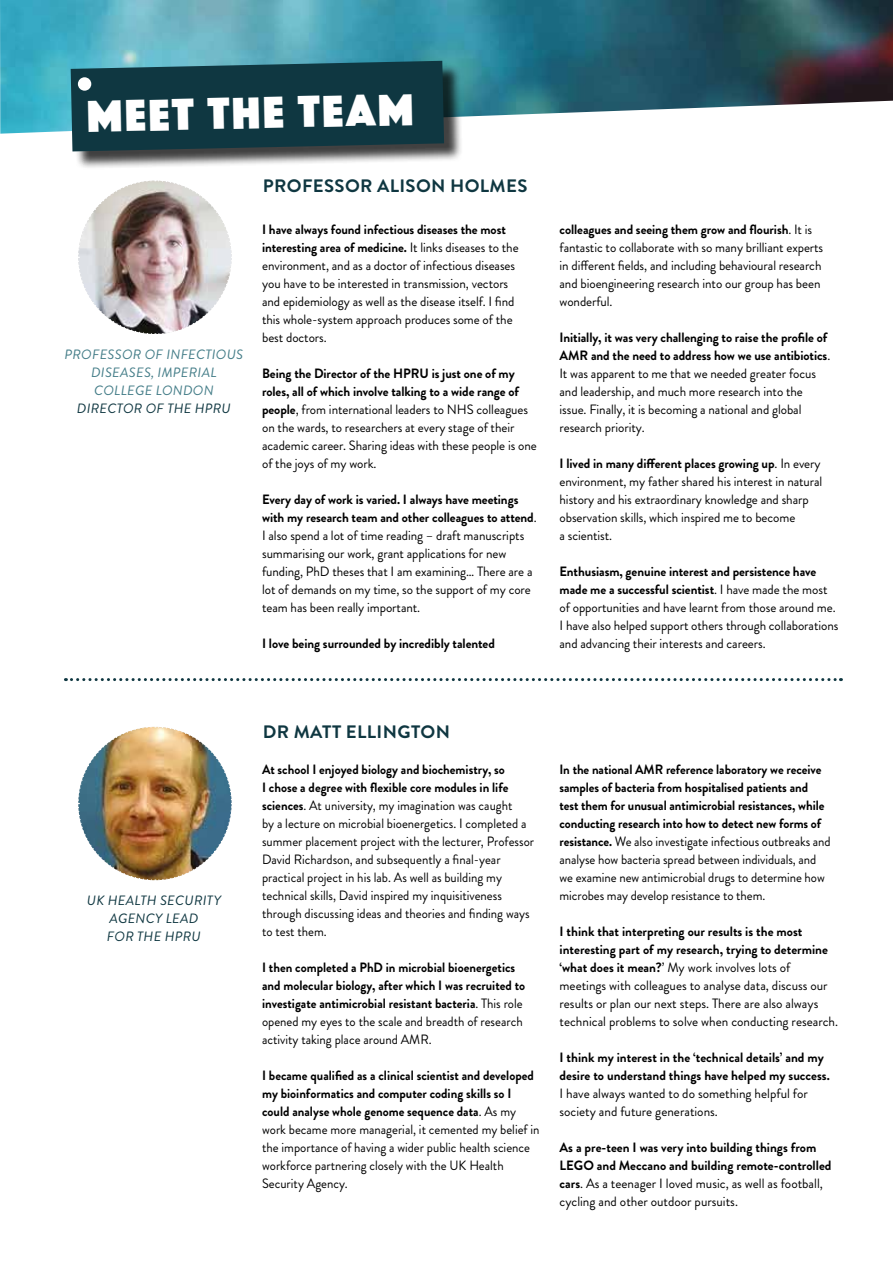
<style>
.page{position:relative;width:893px;height:1263px;background:#fff}
.page>*{position:absolute;margin:0;border:0;box-sizing:border-box;transform-origin:0 0}
.t1{font:46.5px "Phosphate Solid";color:#fff}
.t2{font:700 18px "Brandon Grotesque";letter-spacing:.02em;color:#0f3741}
.t3{font:13.5px/18px "Brandon Grotesque";letter-spacing:-.005em;color:#000}
.t4{font:13.5px/18px "Brandon Grotesque";letter-spacing:-.005em;color:#000;scale:.95 1}
.t5{font:700 13.5px/18px "Brandon Grotesque";color:#000;scale:.95 1}
.t6{font:700 13.5px/18px "Brandon Grotesque";color:#000}
.t7{font:italic 13.5px/18px "Brandon Grotesque";letter-spacing:.02em;color:#0f3741;text-align:center}
.t8{font:italic 13.5px/18px "Brandon Grotesque";letter-spacing:.02em;color:#447d88;text-align:center}
.s1{font-weight:700}
.s2{font-weight:400}
</style>
<div class="page">
<img style="left:2px;top:0;width:891px;height:101px">
<svg style="left:0;top:0;width:2px;height:101px"></svg>
<svg style="left:0;top:101px;width:883px;height:581px"></svg>
<svg style="left:77px;top:179px;width:156px;height:156px"></svg>
<img style="left:78px;top:726px;width:154px;height:155px">
<svg style="left:65px;top:678px;width:776px;height:3px"></svg>
<div style="left:73px;top:63px;width:390px;height:107px;background:#000;opacity:.75"></div>
<svg style="left:71px;top:61px;width:373px;height:90px;background:#143d47"></svg>
<div style="left:78px;top:77px;width:13px;height:14px;background:#fff;border-radius:50%"></div>
<h1 class="t1" style="left:86px;top:83px;width:328px;rotate:-1deg">MEET THE TEAM</h1>
<p class="t8" style="left:65px;top:345px;width:180px">PROFESSOR OF INFECTIOUS<br>DISEASES, IMPERIAL<br>COLLEGE LONDON</p>
<p class="t7" style="left:77px;top:399px;width:155px">DIRECTOR OF THE HPRU</p>
<h2 class="t2" style="left:263px;top:173px;width:266px">PROFESSOR ALISON HOLMES</h2>
<p class="t3" style="left:262px;top:221px;width:258px"><span class="s1">I have always found infectious diseases the most interesting area of medicine.</span> It links diseases to the environment, and as a doctor of infectious diseases you have to be interested in transmission, vectors and epidemiology as well as the disease itself. I find this whole-system approach produces some of the best doctors.</p>
<p class="t3" style="left:262px;top:365px;width:276px"><span class="s1">Being the Director of the HPRU is just one of my roles, all of which involve talking to a wide range of people</span>, from international leaders to NHS colleagues on the wards, to researchers at every stage of their academic career. Sharing ideas with these people is one of the joys of my work.</p>
<p class="t3" style="left:262px;top:491px;width:276px"><span class="s1">Every day of work is varied. I always have meetings with my research team and other colleagues to attend</span>.<br>I also spend a lot of time reading – draft manuscripts summarising our work, grant applications for new funding, PhD theses that I am examining… There are a lot of demands on my time, so the support of my core team has been really important.</p>
<p class="t6" style="left:262px;top:634px;width:234px">I love being surrounded by incredibly talented</p>
<p class="t3" style="left:559px;top:220px;width:265px"><span class="s1">colleagues and seeing them grow and flourish</span>. It is fantastic to collaborate with so many brilliant experts in different fields, and including behavioural research and bioengineering research into our group has been wonderful.</p>
<p class="t3" style="left:559px;top:328px;width:272px"><span class="s1">Initially, it was very challenging to raise the profile of AMR and the need to address how we use antibiotics</span>.<br>It was apparent to me that we needed greater focus and leadership, and much more research into the issue. Finally, it is becoming a national and global research priority.</p>
<p class="t3" style="left:559px;top:454px;width:264px"><span class="s1">I lived in many different places growing up</span>. In every environment, my father shared his interest in natural history and his extraordinary knowledge and sharp observation skills, which inspired me to become<br>a scientist.</p>
<p class="t3" style="left:559px;top:562px;width:280px"><span class="s1">Enthusiasm, genuine interest and persistence have made me a successful scientist</span>. I have made the most of opportunities and have learnt from those around me.<br>I have also helped support others through collaborations and advancing their interests and careers.</p>
<p class="t7" style="left:87px;top:892px;width:136px">UK HEALTH SECURITY<br>AGENCY LEAD<br>FOR THE HPRU</p>
<h2 class="t2" style="left:263px;top:719px;width:189px">DR MATT ELLINGTON</h2>
<p class="t4" style="left:262px;top:761px;width:288px"><span class="s1">At school I enjoyed biology and biochemistry, so<br>I chose a degree with flexible core modules in life sciences</span>. At university, my imagination was caught<br>by a lecture on microbial bioenergetics. I completed a summer placement project with the lecturer, Professor David Richardson, and subsequently a final-year practical project in his lab. As well as building my technical skills, David inspired my inquisitiveness through discussing ideas and theories and finding ways to test them.</p>
<p class="t5" style="left:262px;top:959px;width:278px">I then completed a PhD in microbial bioenergetics and molecular biology, after which I was recruited to investigate antimicrobial resistant bacteria<span class="s2">. This role opened my eyes to the scale and breadth of research activity taking place around AMR.</span></p>
<p class="t4" style="left:262px;top:1067px;width:294px"><span class="s1">I became qualified as a clinical scientist and developed my bioinformatics and computer coding skills so I could analyse whole genome sequence data</span>. As my work became more managerial, it cemented my belief in the importance of having a wider public health science workforce partnering closely with the UK Health Security Agency.</p>
<p class="t5" style="left:559px;top:760px;width:287px">In the national AMR reference laboratory we receive samples of bacteria from hospitalised patients and<br>test them for unusual antimicrobial resistances, while conducting research into how to detect new forms of resistance. <span class="s2">We also investigate infectious outbreaks and analyse how bacteria spread between individuals, and we examine new antimicrobial drugs to determine how microbes may develop resistance to them.</span></p>
<p class="t3" style="left:559px;top:923px;width:280px"><span class="s1">I think that interpreting our results is the most interesting part of my research, trying to determine ‘what does it mean?</span>’ My work involves lots of meetings with colleagues to analyse data, discuss our results or plan our next steps. There are also always technical problems to solve when conducting research.</p>
<p class="t6" style="left:559px;top:1049px;width:272px">I think my interest in the ‘technical details’ and my desire to understand things have helped my success.</p>
<p class="t3" style="left:559px;top:1085px;width:250px">I have always wanted to do something helpful for society and future generations.</p>
<p class="t6" style="left:559px;top:1139px;width:273px">As a pre-teen I was very into building things from LEGO and Meccano and building remote-controlled cars<span class="s2">. As a teenager I loved music, as well as football, cycling and other outdoor pursuits.</span></p>
</div>
